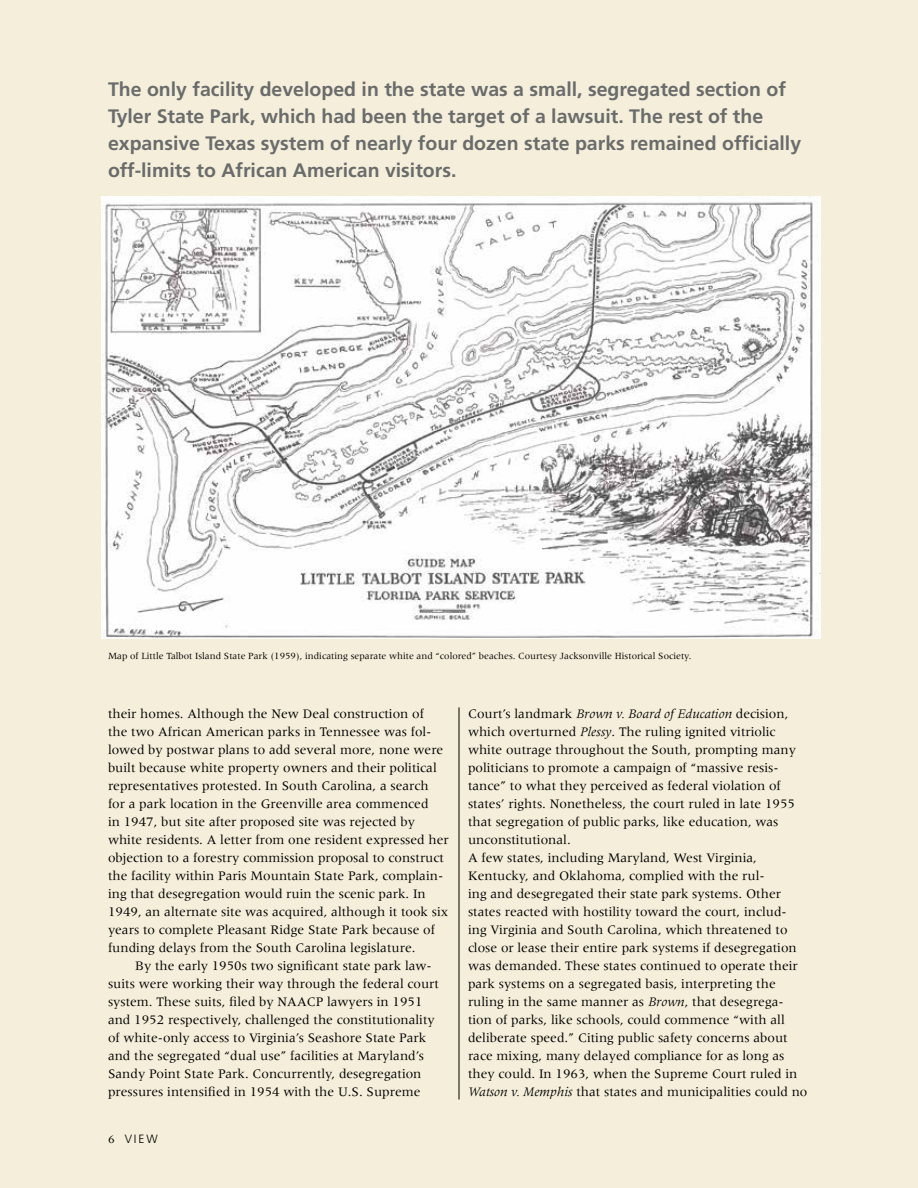
<style>
.page{position:relative;width:918px;height:1188px;background:#f4eeda}
.page>*{position:absolute;margin:0;border:0;box-sizing:border-box;transform-origin:0 0}
.t1{font:700 19.5px/27px "Frutiger";color:#6a6c6c}
.t2{font:13.5px/18px "Meridien";color:#000}
.t3{font:300 12px "Frutiger";color:#000}
.t4{font:9.75px "Meridien";color:#000}
.s1{font-family:"Meridien";font-weight:400}
.s2{font-style:italic}
</style>
<div class="page">
<hr style="left:459px;top:707px;width:1px;height:393px;background:#000">
<img style="left:102px;top:197px;width:719px;height:442px">
<p class="t1" style="left:108px;top:76px;width:695px">The only facility developed in the state was a small, segregated section of Tyler State Park, which had been the target of a lawsuit. The rest of the expansive Texas system of nearly four dozen state parks remained officially off-limits to African American visitors.</p>
<p class="t4" style="left:108px;top:651px;width:585px">Map of Little Talbot Island State Park (1959), indicating separate white and “colored” beaches. Courtesy Jacksonville Historical Society.</p>
<p class="t2" style="left:108px;top:705px;width:342px">their homes. Although the New Deal construction of<br>the two African American parks in Tennessee was fol&shy;lowed by postwar plans to add several more, none were built because white property owners and their political representatives protested. In South Carolina, a search for a park location in the Greenville area commenced<br>in 1947, but site after proposed site was rejected by white residents. A letter from one resident expressed her objection to a forestry commission proposal to construct the facility within Paris Mountain State Park, complain&shy;ing that desegregation would ruin the scenic park. In 1949, an alternate site was acquired, although it took six years to complete Pleasant Ridge State Park because of funding delays from the South Carolina legislature.</p>
<p class="t2" style="left:108px;top:957px;width:333px;text-indent:27px">By the early 1950s two significant state park law&shy;suits were working their way through the federal court system. These suits, filed by NAACP lawyers in 1951 and 1952 respectively, challenged the constitutionality of white-only access to Virginia’s Seashore State Park and the segregated “dual use” facilities at Maryland’s Sandy Point State Park. Concurrently, desegregation pressures intensified in 1954 with the U.S. Supreme</p>
<p class="t3" style="left:108px;top:1132px;width:51px"><span class="s1">6</span> VIEW</p>
<p class="t2" style="left:468px;top:704px;width:341px">Court’s landmark <span class="s2">Brown v. Board of Education</span> decision, which overturned <span class="s2">Plessy</span>. The ruling ignited vitriolic white outrage throughout the South, prompting many politicians to promote a campaign of “massive resis&shy;tance” to what they perceived as federal violation of states’ rights. Nonetheless, the court ruled in late 1955 that segregation of public parks, like education, was unconstitutional.<br>A few states, including Maryland, West Virginia, Kentucky, and Oklahoma, complied with the rul-<br>ing and desegregated their state park systems. Other states reacted with hostility toward the court, includ&shy;ing Virginia and South Carolina, which threatened to close or lease their entire park systems if desegregation was demanded. These states continued to operate their park systems on a segregated basis, interpreting the ruling in the same manner as <span class="s2">Brown</span>, that desegrega&shy;tion of parks, like schools, could commence “with all deliberate speed.” Citing public safety concerns about race mixing, many delayed compliance for as long as they could. In 1963, when the Supreme Court ruled in <span class="s2">Watson v. Memphis</span> that states and municipalities could no</p>
</div>
